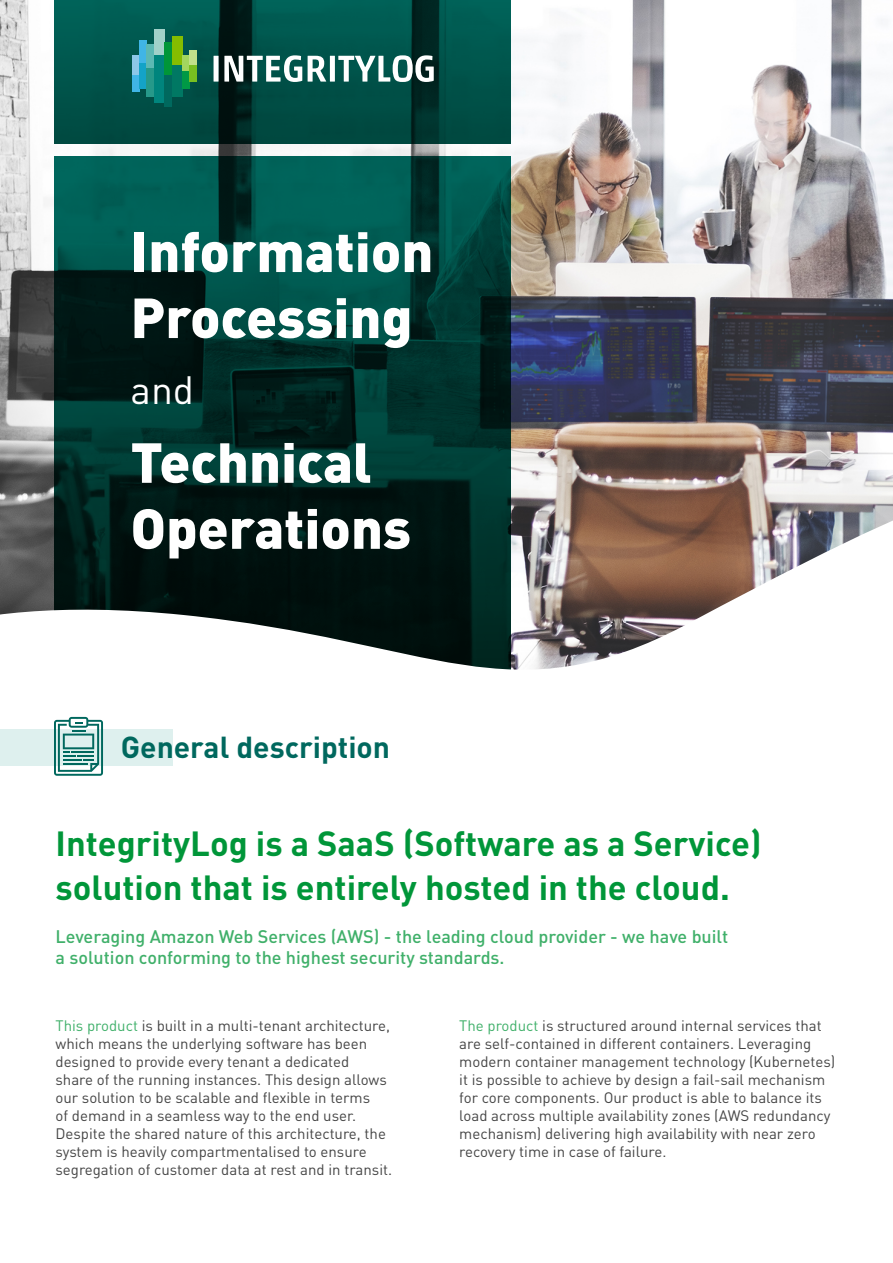
<style>
.page{position:relative;width:893px;height:1263px;background:#fff}
.page>*{position:absolute;margin:0;border:0;box-sizing:border-box;transform-origin:0 0}
.t1{font:900 55.5px/66px "DIN Pro";color:#fff}
.t2{font:39px "DIN Pro";color:#fff}
.t3{font:700 34.5px/43.5px "DIN Pro";color:#009639}
.t4{font:700 30px "DIN Pro";color:#00685e}
.t5{font:500 18px/21.6px "DIN Pro";color:#40b06a}
.t6{font:15px/18px "DIN Pro";color:#454545}
.s1{color:#40b06a}
</style>
<div class="page">
<img style="left:0;top:0;width:462px;height:502px">
<img style="left:510px;top:0;width:383px;height:502px">
<div style="left:54px;top:156px;width:456px;height:541px;background:#00685e"></div>
<svg style="left:54px;top:183px;width:456px;height:319px"></svg>
<svg style="left:54px;top:0;width:456px;height:144px;background:#004c44"></svg>
<div style="left:133px;top:55px;width:7px;height:21px;background:#8cc7e8"></div>
<div style="left:133px;top:76px;width:7px;height:16px;background:#40b5e6"></div>
<div style="left:140px;top:40px;width:7px;height:23px;background:#40b5e6"></div>
<div style="left:140px;top:63px;width:7px;height:25px;background:#14a3c7"></div>
<div style="left:147px;top:44px;width:7px;height:24px;background:#5cb8b3"></div>
<div style="left:147px;top:68px;width:7px;height:29px;background:#26998a"></div>
<div style="left:154px;top:29px;width:11px;height:26px;background:#a1d1c9"></div>
<div style="left:154px;top:55px;width:11px;height:47px;background:#00857d"></div>
<div style="left:165px;top:42px;width:7px;height:34px;background:#009638"></div>
<div style="left:165px;top:76px;width:7px;height:31px;background:#00695e"></div>
<div style="left:172px;top:36px;width:10px;height:29px;background:#85bd00"></div>
<div style="left:172px;top:65px;width:10px;height:32px;background:#007863"></div>
<div style="left:182px;top:55px;width:8px;height:16px;background:#a3d65e"></div>
<div style="left:182px;top:71px;width:8px;height:17px;background:#009945"></div>
<div style="left:190px;top:51px;width:7px;height:14px;background:#c2e08a"></div>
<div style="left:190px;top:65px;width:7px;height:17px;background:#78bf21"></div>
<div style="left:214px;top:56px;width:5px;height:26px;background:#fff"></div>
<svg style="left:224px;top:55px;width:78px;height:27px"></svg>
<svg style="left:308px;top:56px;width:18px;height:26px"></svg>
<div style="left:330px;top:56px;width:5px;height:26px;background:#fff"></div>
<svg style="left:338px;top:55px;width:96px;height:27px"></svg>
<svg style="left:0;top:502px;width:893px;height:215px"></svg>
<div style="left:0;top:729px;width:173px;height:37px;background:#def0ee"></div>
<svg style="left:54px;top:717px;width:49px;height:59px"></svg>
<hr style="left:63px;top:763px;width:24px;height:2px;background:#00685e">
<h1 class="t1" style="left:131px;top:212px;width:304px">Information<br>Processing</h1>
<h2 class="t2" style="left:131px;top:359px;width:65px">and</h2>
<h1 class="t1" style="left:131px;top:422px;width:282px">Technical<br>Operations</h1>
<h3 class="t4" style="left:121px;top:722px;width:271px">General description</h3>
<h3 class="t3" style="left:55px;top:818px;width:708px">IntegrityLog is a SaaS (Software as a Service) solution that is entirely hosted in the cloud.</h3>
<p class="t5" style="left:55px;top:923px;width:674px">Leveraging Amazon Web Services (AWS) - the leading cloud provider - we have built a solution conforming to the highest security standards.</p>
<p class="t6" style="left:55px;top:1015px;width:338px"><span class="s1">This product</span> is built in a multi-tenant architecture, which means the underlying software has been designed to provide every tenant a dedicated<br>share of the running instances. This design allows our solution to be scalable and flexible in terms<br>of demand in a seamless way to the end user.<br>Despite the shared nature of this architecture, the system is heavily compartmentalised to ensure segregation of customer data at rest and in transit.</p>
<p class="t6" style="left:459px;top:1015px;width:378px"><span class="s1">The product</span> is structured around internal services that are self-contained in different containers. Leveraging modern container management technology (Kubernetes) it is possible to achieve by design a fail-sail mechanism for core components. Our product is able to balance its load across multiple availability zones (AWS redundancy mechanism) delivering high availability with near zero recovery time in case of failure.</p>
</div>
